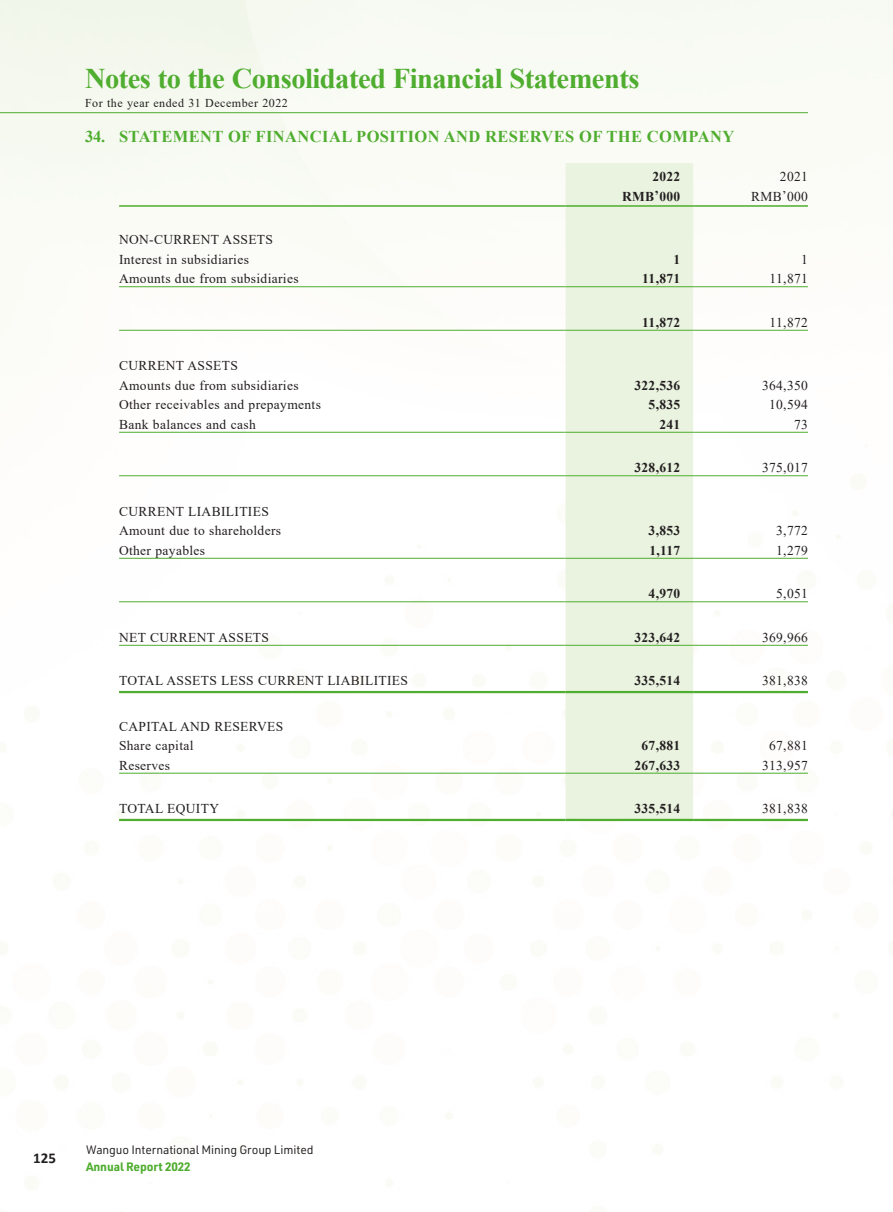
<style>
.page{position:relative;width:893px;height:1212px;background:#fff}
.page>*{position:absolute;margin:0;border:0;box-sizing:border-box;transform-origin:0 0}
.t1{font:700 28.5px "Times New Roman";letter-spacing:-.02em;color:#4fad2f}
.Heading_1{font:700 16.5px "Times New Roman";letter-spacing:.025em;color:#4fad2f}
.t2{font:700 15px "Calibri";color:#231f20}
.Body_Text{font:13.5px "Times New Roman";letter-spacing:.025em;color:#231f20}
.Body_Text-2{font:700 13.5px "Times New Roman";letter-spacing:.025em;color:#231f20}
.t3{font:12px "URWDIN";letter-spacing:-.01em;color:#231f20}
.t4{font:12px "Times New Roman";letter-spacing:.04em;color:#231f20}
.t5{font:700 12px "URWDIN";letter-spacing:-.01em;color:#4fad2f}
</style>
<div class="page">
<hr style="left:0;top:112px;width:808px;height:1px;background:#4fad2f">
<div style="left:566px;top:163px;width:127px;height:656px;background:#e9f3df"></div>
<hr style="left:119px;top:205px;width:447px;height:2px;background:#4fad2f">
<hr style="left:566px;top:205px;width:127px;height:2px;background:#4fad2f">
<hr style="left:693px;top:205px;width:115px;height:2px;background:#4fad2f">
<hr style="left:119px;top:286px;width:447px;height:1px;background:#4fad2f">
<hr style="left:566px;top:286px;width:127px;height:1px;background:#4fad2f">
<hr style="left:693px;top:286px;width:115px;height:1px;background:#4fad2f">
<hr style="left:119px;top:330px;width:447px;height:1px;background:#4fad2f">
<hr style="left:566px;top:330px;width:127px;height:1px;background:#4fad2f">
<hr style="left:693px;top:330px;width:115px;height:1px;background:#4fad2f">
<hr style="left:119px;top:432px;width:447px;height:1px;background:#4fad2f">
<hr style="left:566px;top:432px;width:127px;height:1px;background:#4fad2f">
<hr style="left:693px;top:432px;width:115px;height:1px;background:#4fad2f">
<hr style="left:119px;top:475px;width:447px;height:1px;background:#4fad2f">
<hr style="left:566px;top:475px;width:127px;height:1px;background:#4fad2f">
<hr style="left:693px;top:475px;width:115px;height:1px;background:#4fad2f">
<hr style="left:119px;top:558px;width:447px;height:1px;background:#4fad2f">
<hr style="left:566px;top:558px;width:127px;height:1px;background:#4fad2f">
<hr style="left:693px;top:558px;width:115px;height:1px;background:#4fad2f">
<hr style="left:119px;top:601px;width:447px;height:1px;background:#4fad2f">
<hr style="left:566px;top:601px;width:127px;height:1px;background:#4fad2f">
<hr style="left:693px;top:601px;width:115px;height:1px;background:#4fad2f">
<hr style="left:119px;top:645px;width:447px;height:1px;background:#4fad2f">
<hr style="left:566px;top:645px;width:127px;height:1px;background:#4fad2f">
<hr style="left:693px;top:645px;width:115px;height:1px;background:#4fad2f">
<hr style="left:119px;top:691px;width:447px;height:2px;background:#4fad2f">
<hr style="left:566px;top:691px;width:127px;height:2px;background:#4fad2f">
<hr style="left:693px;top:691px;width:115px;height:2px;background:#4fad2f">
<hr style="left:119px;top:773px;width:447px;height:1px;background:#4fad2f">
<hr style="left:566px;top:773px;width:127px;height:1px;background:#4fad2f">
<hr style="left:693px;top:773px;width:115px;height:1px;background:#4fad2f">
<hr style="left:119px;top:819px;width:447px;height:2px;background:#4fad2f">
<hr style="left:566px;top:819px;width:127px;height:2px;background:#4fad2f">
<hr style="left:693px;top:819px;width:115px;height:2px;background:#4fad2f">
<h1 class="t1" style="left:85px;top:58px;width:556px">Notes to the Consolidated Financial Statements</h1>
<p class="t4" style="left:85px;top:94px;width:204px">For the year ended 31 December 2022</p>
<p class="Heading_1" style="left:85px;top:125px;width:22px">34.</p>
<p class="Heading_1" style="left:119px;top:125px;width:617px">STATEMENT OF FINANCIAL POSITION AND RESERVES OF THE COMPANY</p>
<p class="Body_Text-2" style="left:652px;top:167px;width:30px">2022</p>
<p class="Body_Text" style="left:780px;top:167px;width:30px">2021</p>
<p class="Body_Text-2" style="left:655px;top:186px;width:6px">’</p>
<p class="Body_Text-2" style="left:622px;top:186px;width:60px">RMB 000</p>
<p class="Body_Text" style="left:782px;top:186px;width:6px">‘</p>
<p class="Body_Text" style="left:751px;top:187px;width:58px">RMB 000</p>
<p class="Body_Text" style="left:119px;top:230px;width:155px">NON-CURRENT ASSETS</p>
<p class="Body_Text" style="left:119px;top:250px;width:131px">Interest in subsidiaries</p>
<p class="Body_Text-2" style="left:674px;top:249px;width:8px">1</p>
<p class="Body_Text" style="left:801px;top:250px;width:8px">1</p>
<p class="Body_Text" style="left:119px;top:269px;width:181px">Amounts due from subsidiaries</p>
<p class="Body_Text-2" style="left:642px;top:269px;width:40px">11,871</p>
<p class="Body_Text" style="left:770px;top:269px;width:40px">11,871</p>
<p class="Body_Text-2" style="left:642px;top:312px;width:40px">11,872</p>
<p class="Body_Text" style="left:770px;top:313px;width:40px">11,872</p>
<p class="Body_Text" style="left:119px;top:356px;width:120px">CURRENT ASSETS</p>
<p class="Body_Text" style="left:119px;top:376px;width:181px">Amounts due from subsidiaries</p>
<p class="Body_Text-2" style="left:634px;top:375px;width:47px">322,536</p>
<p class="Body_Text" style="left:762px;top:376px;width:47px">364,350</p>
<p class="Body_Text" style="left:119px;top:395px;width:203px">Other receivables and prepayments</p>
<p class="Body_Text-2" style="left:649px;top:395px;width:33px">5,835</p>
<p class="Body_Text" style="left:769px;top:395px;width:40px">10,594</p>
<p class="Body_Text" style="left:119px;top:415px;width:138px">Bank balances and cash</p>
<p class="Body_Text-2" style="left:659px;top:414px;width:22px">241</p>
<p class="Body_Text" style="left:794px;top:415px;width:15px">73</p>
<p class="Body_Text-2" style="left:634px;top:458px;width:47px">328,612</p>
<p class="Body_Text" style="left:762px;top:458px;width:47px">375,017</p>
<p class="Body_Text" style="left:119px;top:502px;width:151px">CURRENT LIABILITIES</p>
<p class="Body_Text" style="left:119px;top:521px;width:164px">Amount due to shareholders</p>
<p class="Body_Text-2" style="left:649px;top:521px;width:33px">3,853</p>
<p class="Body_Text" style="left:776px;top:521px;width:33px">3,772</p>
<p class="Body_Text" style="left:119px;top:541px;width:88px">Other payables</p>
<p class="Body_Text-2" style="left:649px;top:540px;width:32px">1,117</p>
<p class="Body_Text" style="left:776px;top:541px;width:33px">1,279</p>
<p class="Body_Text-2" style="left:649px;top:584px;width:33px">4,970</p>
<p class="Body_Text" style="left:776px;top:584px;width:33px">5,051</p>
<p class="Body_Text" style="left:119px;top:628px;width:151px">NET CURRENT ASSETS</p>
<p class="Body_Text-2" style="left:634px;top:627px;width:47px">323,642</p>
<p class="Body_Text" style="left:762px;top:628px;width:47px">369,966</p>
<p class="Body_Text" style="left:119px;top:671px;width:290px">TOTAL ASSETS LESS CURRENT LIABILITIES</p>
<p class="Body_Text" style="left:119px;top:716px;width:166px">CAPITAL AND RESERVES</p>
<p class="Body_Text-2" style="left:634px;top:671px;width:47px">335,514</p>
<p class="Body_Text" style="left:762px;top:671px;width:47px">381,838</p>
<p class="Body_Text" style="left:119px;top:736px;width:76px">Share capital</p>
<p class="Body_Text-2" style="left:642px;top:736px;width:40px">67,881</p>
<p class="Body_Text" style="left:769px;top:736px;width:40px">67,881</p>
<p class="Body_Text" style="left:119px;top:755px;width:53px">Reserves</p>
<p class="Body_Text-2" style="left:634px;top:755px;width:47px">267,633</p>
<p class="Body_Text" style="left:762px;top:755px;width:47px">313,957</p>
<p class="Body_Text" style="left:119px;top:799px;width:102px">TOTAL EQUITY</p>
<p class="Body_Text-2" style="left:634px;top:799px;width:47px">335,514</p>
<p class="Body_Text" style="left:762px;top:799px;width:47px">381,838</p>
<p class="t2" style="left:33px;top:1147px;width:24px">125</p>
<p class="t3" style="left:86px;top:1142px;width:229px">Wanguo International Mining Group Limited</p>
<p class="t5" style="left:86px;top:1158px;width:106px">Annual Report 2022</p>
</div>
